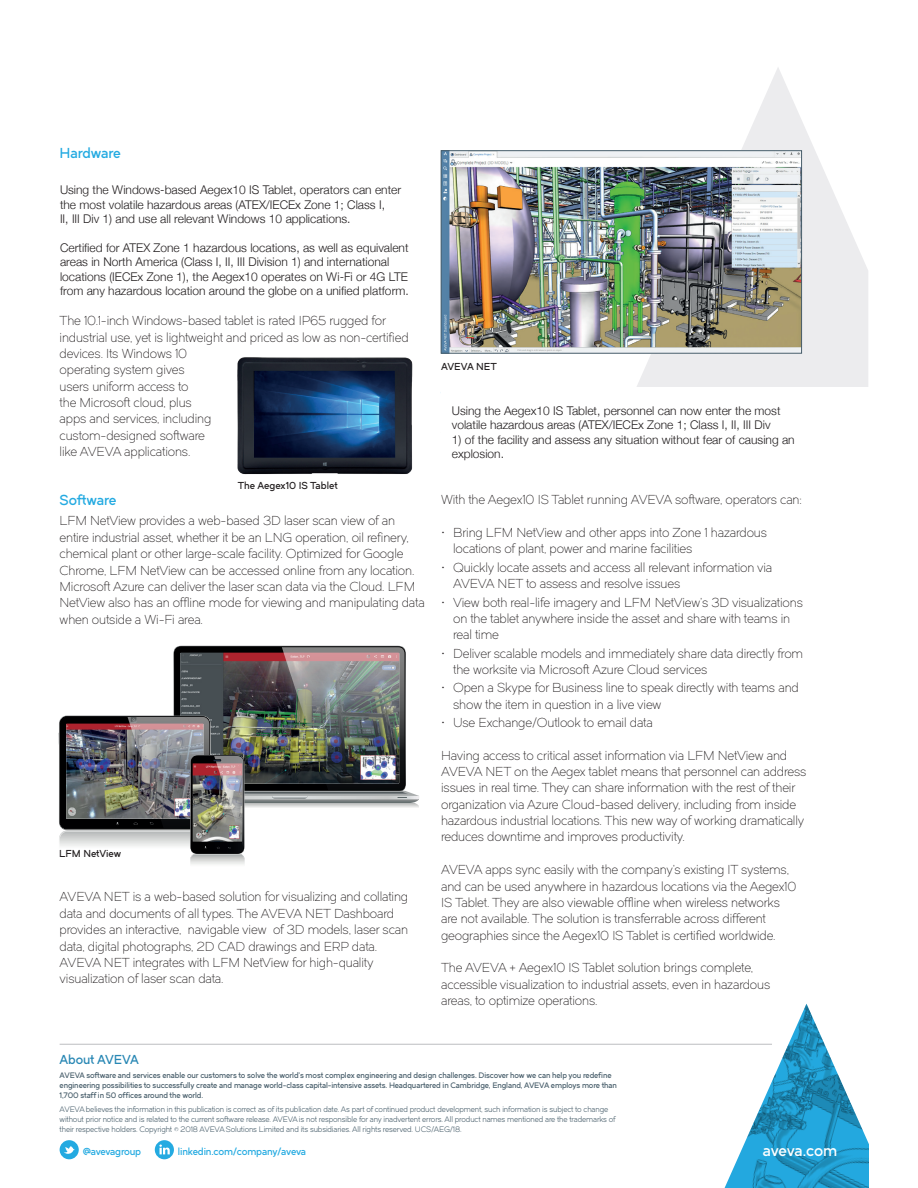
<style>
.page{position:relative;width:918px;height:1188px;background:#fff}
.page>*{position:absolute;margin:0;border:0;box-sizing:border-box;transform-origin:0 0}
.t1{font:15.6px "Dual 600";letter-spacing:-.015em;color:#fff}
.t2{font:14.25px "Dual 600";letter-spacing:-.015em;color:#24aae1}
.t3{font:12.75px/16.4px "Dual 300";letter-spacing:-.01em;color:#231f20}
.t4{font:12.75px "Dual 600";letter-spacing:-.01em;color:#2887b4}
.t5{font:300 12px "Helvetica Neue";color:#231f20}
.t6{font:9.9px "Dual 600";letter-spacing:-.02em;color:#24aae1}
.t7{font:9.9px "Dual 600";color:#231f20}
.t8{font:7.8px/9.9px "Dual 400";letter-spacing:-.015em;color:#485e6b}
.t9{font:7.8px/9.9px "Dual 600";letter-spacing:-.015em;color:#485e6b}
</style>
<div class="page">
<svg style="left:637px;top:68px;width:231px;height:319px;fill:#ececee"></svg>
<img style="left:707px;top:1004px;width:161px;height:184px">
<hr style="left:60px;top:1044px;width:712px;height:1px;background:#bcbdc0">
<div style="left:60px;top:1140px;width:19px;height:19px;background:#24aae1;border-radius:50%"></div>
<svg style="left:64px;top:1146px;width:11px;height:8px"></svg>
<svg style="left:155px;top:1140px;width:19px;height:19px"></svg>
<svg style="left:159px;top:1145px;width:11px;height:9px"></svg>
<img style="left:237px;top:357px;width:176px;height:118px">
<img style="left:59px;top:646px;width:360px;height:218px">
<img style="left:443px;top:152px;width:357px;height:200px">
<div style="left:441px;top:150px;width:361px;height:204px;border:1px solid #485e6b"></div>
<p class="t2" style="left:60px;top:144px;width:63px">Hardware</p>
<p class="t3" style="left:60px;top:182px;width:360px">the most volatile hazardous areas (ATEX/IECEx Zone 1; UL Class I,<br>II, III Div 1) and use all relevant Windows 10 applications.</p>
<p class="t3" style="left:60px;top:247px;width:366px">areas in North America (UL Class I, II, III Division 1) and international locations (IECEx Zone 1), the Aegex10 operates on Wi-Fi or 4G LTE from any hazardous location around the globe on a unified platform.</p>
<p class="t3" style="left:60px;top:313px;width:351px">The 10.1-inch Windows-based tablet is rated IP65 rugged for industrial use, yet is lightweight and priced as low as non-certified devices. Its Windows 10<br>operating system gives<br>users uniform access to<br>the Microsoft cloud, plus<br>apps and services, including<br>custom-designed software<br>like AVEVA applications.</p>
<p class="t2" style="left:60px;top:491px;width:58px">Software</p>
<p class="t3" style="left:60px;top:513px;width:367px">LFM NetView provides a web-based 3D laser scan view of an entire industrial asset, whether it be an LNG operation, oil refinery, chemical plant or other large-scale facility. Optimized for Google Chrome, LFM NetView can be accessed online from any location.<br>Microsoft Azure can deliver the laser scan data via the Cloud. LFM NetView also has an offline mode for viewing and manipulating data when outside a Wi-Fi area.</p>
<p class="t5" style="left:60px;top:180px;width:343px">Using the Windows-based Aegex10 IS Tablet, operators can enter</p>
<p class="t5" style="left:60px;top:195px;width:327px">the most volatile hazardous areas (ATEX/IECEx Zone 1; Class I,</p>
<p class="t5" style="left:60px;top:209px;width:292px">II, III Div 1) and use all relevant Windows 10 applications.</p>
<p class="t5" style="left:60px;top:238px;width:350px">Certified for ATEX Zone 1 hazardous locations, as well as equivalent</p>
<p class="t5" style="left:60px;top:252px;width:331px">areas in North America (Class I, II, III Division 1) and international</p>
<p class="t5" style="left:60px;top:267px;width:349px">locations (IECEx Zone 1), the Aegex10 operates on Wi-Fi or 4G LTE</p>
<p class="t5" style="left:60px;top:281px;width:350px">from any hazardous location around the globe on a unified platform.</p>
<p class="t7" style="left:238px;top:479px;width:101px">The Aegex10 IS Tablet</p>
<p class="t7" style="left:59px;top:847px;width:63px">LFM NetView</p>
<p class="t3" style="left:60px;top:889px;width:350px">AVEVA NET is a web-based solution for visualizing and collating data and documents of all types. The AVEVA NET Dashboard provides an interactive, navigable view of 3D models, laser scan data, digital photographs, 2D CAD drawings and ERP data.<br>AVEVA NET integrates with LFM NetView for high-quality visualization of laser scan data.</p>
<p class="t7" style="left:441px;top:361px;width:57px">AVEVA NET</p>
<p class="t5" style="left:452px;top:401px;width:330px">Using the Aegex10 IS Tablet, personnel can now enter the most</p>
<p class="t5" style="left:452px;top:415px;width:320px">volatile hazardous areas (ATEX/IECEx Zone 1; Class I, II, III Div</p>
<p class="t5" style="left:452px;top:430px;width:344px">1) of the facility and assess any situation without fear of causing an</p>
<p class="t5" style="left:452px;top:444px;width:54px">explosion.</p>
<p class="t3" style="left:441px;top:410px;width:354px">Using the Aegex10 IS Tablet, personnel can now enter the most volatile hazardous areas (ATEX/IECEx Zone 1; UL Class I, II, III Div</p>
<p class="t3" style="left:441px;top:492px;width:362px">With the Aegex10 IS Tablet running AVEVA software, operators can:</p>
<p class="t3" style="left:453px;top:525px;width:315px;text-indent:-12px">• Bring LFM NetView and other apps into Zone 1 hazardous locations of plant, power and marine facilities</p>
<p class="t3" style="left:453px;top:559px;width:321px;text-indent:-12px">• Quickly locate assets and access all relevant information via<br>AVEVA NET to assess and resolve issues</p>
<p class="t3" style="left:453px;top:594px;width:351px;text-indent:-12px">• View both real-life imagery and LFM NetView’s 3D visualizations on the tablet anywhere inside the asset and share with teams in real time</p>
<p class="t3" style="left:453px;top:645px;width:351px;text-indent:-12px">• Deliver scalable models and immediately share data directly from the worksite via Microsoft Azure Cloud services</p>
<p class="t3" style="left:453px;top:680px;width:347px;text-indent:-12px">• Open a Skype for Business line to speak directly with teams and show the item in question in a live view</p>
<p class="t3" style="left:441px;top:714px;width:213px">• Use Exchange/Outlook to email data</p>
<p class="t3" style="left:441px;top:747px;width:367px">Having access to critical asset information via LFM NetView and AVEVA NET on the Aegex tablet means that personnel can address issues in real time. They can share information with the rest of their organization via Azure Cloud-based delivery, including from inside hazardous industrial locations. This new way of working dramatically reduces downtime and improves productivity.</p>
<p class="t3" style="left:441px;top:862px;width:357px">AVEVA apps sync easily with the company’s existing IT systems, and can be used anywhere in hazardous locations via the Aegex10<br>IS Tablet. They are also viewable offline when wireless networks are not available. The solution is transferrable across different geographies since the Aegex10 IS Tablet is certified worldwide.</p>
<p class="t3" style="left:441px;top:960px;width:331px">The AVEVA + Aegex10 IS Tablet solution brings complete, accessible visualization to industrial assets, even in hazardous areas, to optimize operations.</p>
<p class="t4" style="left:60px;top:1051px;width:81px">About AVEVA</p>
<p class="t9" style="left:60px;top:1070px;width:559px">AVEVA software and services enable our customers to solve the world’s most complex engineering and design challenges. Discover how we can help you redefine engineering possibilities to successfully create and manage world-class capital-intensive assets. Headquartered in Cambridge, England, AVEVA employs more than<br>1,700 staff in 50 offices around the world.</p>
<p class="t8" style="left:60px;top:1104px;width:558px">AVEVAbelieves the information in this publication is correct as of its publication date. As part of continued product development, such information is subject to change without prior notice and is related to the current software release. AVEVAis not responsible for any inadvertent errors. All product names mentioned are the trademarks of their respective holders. Copyright © 2018 AVEVASolutions Limited and its subsidiaries. All rights reserved. UCS/AEG/18.</p>
<p class="t6" style="left:83px;top:1145px;width:60px">@avevagroup</p>
<p class="t6" style="left:178px;top:1145px;width:130px">linkedin.com/company/aveva</p>
<p class="t1" style="left:763px;top:1140px;width:76px">aveva.com</p>
</div>
